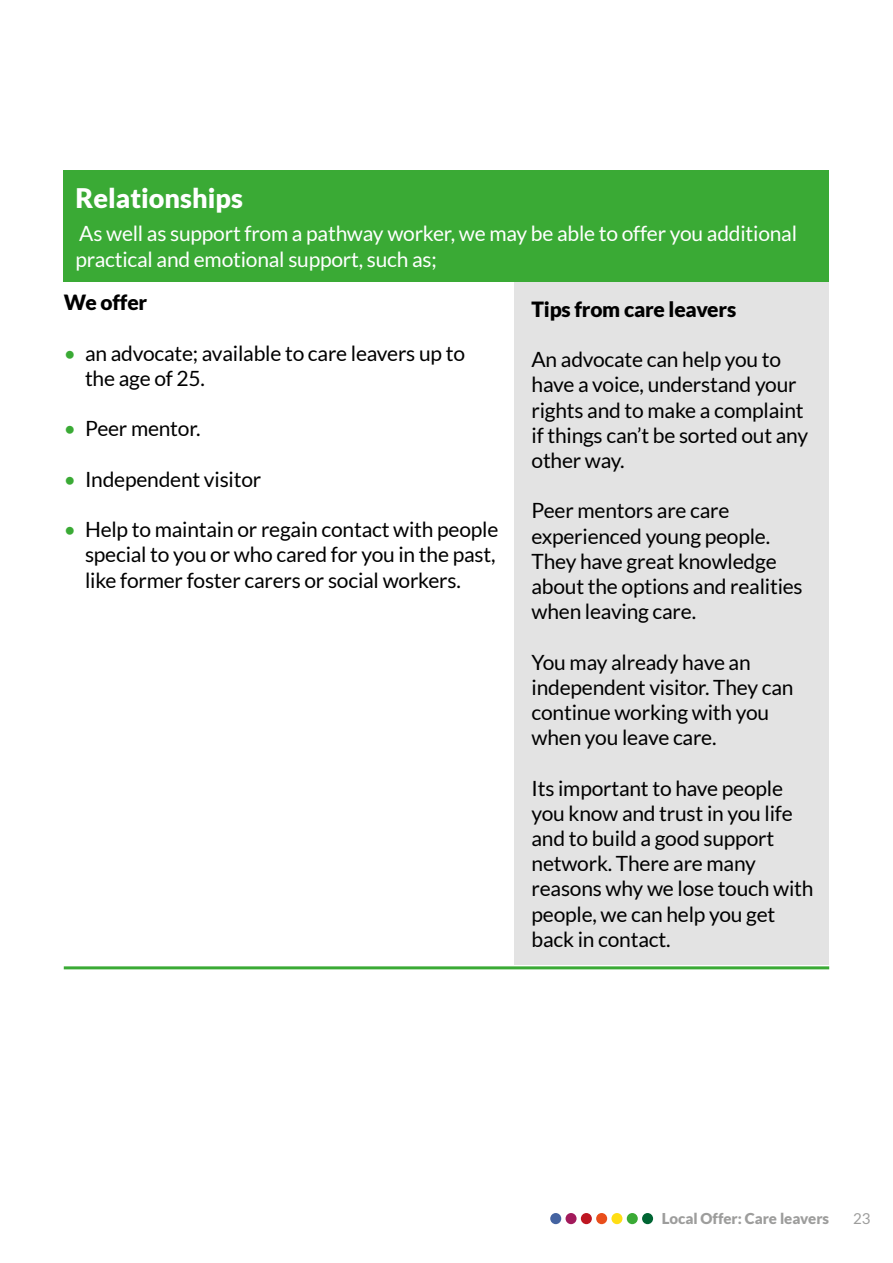
<style>
.page{position:relative;width:893px;height:1263px;background:#fff}
.page>*{position:absolute;margin:0;border:0;box-sizing:border-box;transform-origin:0 0}
.t1{font:900 27px "Lato";color:#fff}
.t2{font:21px/25.2px "Lato";letter-spacing:-.01em;color:#000}
.t3{font:21px "Lato";letter-spacing:-.01em;color:#fff}
.t4{font:900 21px "Lato";letter-spacing:-.01em;color:#000}
.t5{font:900 15px "Lato";color:#9d9d9c}
.t6{font:15px "Lato";color:#9d9d9c}
.s1{color:#3aaa35}
</style>
<div class="page">
<div style="left:642px;top:1213px;width:11px;height:11px;background:#006533;border-radius:50%"></div>
<div style="left:566px;top:1213px;width:11px;height:11px;background:#a21a5b;border-radius:50%"></div>
<div style="left:581px;top:1213px;width:11px;height:11px;background:#be1622;border-radius:50%"></div>
<div style="left:596px;top:1213px;width:11px;height:11px;background:#e94e1b;border-radius:50%"></div>
<div style="left:611px;top:1213px;width:11px;height:11px;background:#ffde14;border-radius:50%"></div>
<div style="left:627px;top:1213px;width:11px;height:11px;background:#3aaa35;border-radius:50%"></div>
<div style="left:550px;top:1213px;width:11px;height:11px;background:#4463a1;border-radius:50%"></div>
<div style="left:514px;top:191px;width:315px;height:774px;background:#e3e3e3"></div>
<div style="left:64px;top:170px;width:765px;height:112px;background:#3aaa35"></div>
<hr style="left:64px;top:966px;width:765px;height:3px;background:#3aaa35">
<h2 class="t1" style="left:75px;top:182px;width:169px">Relationships</h2>
<p class="t3" style="left:79px;top:222px;width:719px">As well as support from a pathway worker, we may be able to offer you additional</p>
<p class="t3" style="left:75px;top:247px;width:363px">practical and emotional support, such as;</p>
<p class="t4" style="left:64px;top:290px;width:85px">We offer</p>
<p class="t2" style="left:85px;top:340px;width:381px;text-indent:-21px"><span class="s1">•</span> an advocate; available to care leavers up to the age of 25.</p>
<p class="t2" style="left:64px;top:416px;width:138px"><span class="s1">•</span> Peer mentor.</p>
<p class="t2" style="left:64px;top:466px;width:199px"><span class="s1">•</span> Independent visitor</p>
<p class="t2" style="left:85px;top:517px;width:415px;text-indent:-21px"><span class="s1">•</span> Help to maintain or regain contact with people special to you or who cared for you in the past, like former foster carers or social workers.</p>
<p class="t4" style="left:531px;top:297px;width:206px">Tips from care leavers</p>
<p class="t2" style="left:531px;top:347px;width:278px">An advocate can help you to have a voice, understand your rights and to make a complaint if things can’t be sorted out any other way.</p>
<p class="t2" style="left:531px;top:498px;width:273px">Peer mentors are care experienced young people.<br>They have great knowledge about the options and realities when leaving care.</p>
<p class="t2" style="left:531px;top:649px;width:263px">You may already have an independent visitor. They can continue working with you when you leave care.</p>
<p class="t2" style="left:531px;top:775px;width:283px">Its important to have people you know and trust in you life and to build a good support network. There are many reasons why we lose touch with people, we can help you get back in contact.</p>
<p class="t5" style="left:662px;top:1210px;width:169px">Local Offer: Care leavers</p>
<p class="t6" style="left:853px;top:1210px;width:19px">23</p>
</div>
